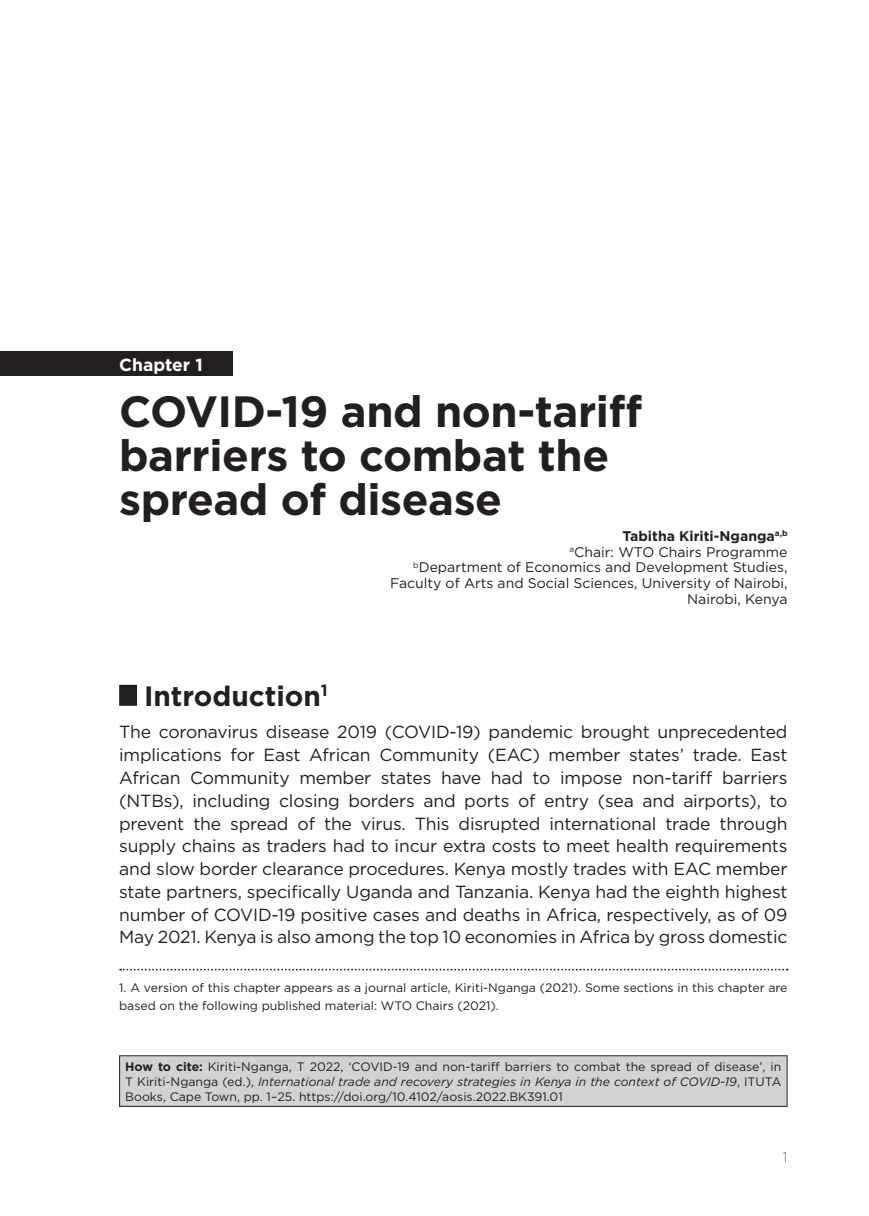
<style>
.page{position:relative;width:869px;height:1216px;background:#fff}
.page>*{position:absolute;margin:0;border:0;box-sizing:border-box;transform-origin:0 0}
.t1{font:700 43.75px/43.8px "Gotham";letter-spacing:-.01em;color:#231f20}
.t2{font:700 28px "Gotham";color:#231f20}
.t3{font:17.5px/22.8px "Gotham";letter-spacing:-.01em;color:#231f20;text-align:justify}
.t4{font:700 17.5px "Gotham";color:#fff}
.t5{font:14px/15.8px "Gotham";color:#231f20;text-align:right}
.t6{font:300 14px "Gotham";color:#57585a}
.t7{font:12.25px/14.7px "Gotham";color:#231f20;text-align:justify}
.s1{font-weight:700}
.s2{font-style:italic}
</style>
<div class="page">
<div style="left:119px;top:1055px;width:667px;height:51px;background:#d1d2d4"></div>
<div style="left:119px;top:1055px;width:668px;height:51px;border:1px solid #231f20"></div>
<div style="left:0;top:351px;width:233px;height:24px;background:#231f20"></div>
<div style="left:119px;top:684px;width:18px;height:21px;background:#231f20"></div>
<svg style="left:120px;top:968px;width:667px;height:2px"></svg>
<p class="t4" style="left:119px;top:353px;width:85px">Chapter 1</p>
<h1 class="t1" style="left:119px;top:389px;width:524px">COVID-19 and non-tariff barriers to combat the spread of disease</h1>
<p class="t5" style="left:390px;top:527px;width:398px"><span class="s1">Tabitha Kiriti-Nganga</span><sup>a,b<br></sup><sup>a</sup>Chair: WTO Chairs Programme<br><sup>b</sup>Department of Economics and Development Studies, Faculty of Arts and Social Sciences, University of Nairobi, Nairobi, Kenya</p>
<h2 class="t2" style="left:144px;top:677px;width:185px">Introduction<sup>1</sup></h2>
<p class="t3" style="left:119px;top:720px;width:669px">The coronavirus disease 2019 (COVID-19) pandemic brought unprecedented implications for East African Community (EAC) member states’ trade. East African Community member states have had to impose non-tariff barriers (NTBs), including closing borders and ports of entry (sea and airports), to prevent the spread of the virus. This disrupted international trade through supply chains as traders had to incur extra costs to meet health requirements and slow border clearance procedures. Kenya mostly trades with EAC member state partners, specifically Uganda and Tanzania. Kenya had the eighth highest number of COVID-19 positive cases and deaths in Africa, respectively, as of 09<br>May 2021. Kenya is also among the top 10 economies in Africa by gross domestic</p>
<p class="t7" style="left:119px;top:979px;width:669px;line-height:17.5px">1. A version of this chapter appears as a journal article, Kiriti-Nganga (2021). Some sections in this chapter are based on the following published material: WTO Chairs (2021).</p>
<p class="t7" style="left:125px;top:1059px;width:657px"><span class="s1">How to cite:</span> Kiriti-Nganga, T 2022, ‘COVID-19 and non-tariff barriers to combat the spread of disease’, in T Kiriti-Nganga (ed.), <span class="s2">International trade and recovery strategies in Kenya in the context of COVID-19</span>, ITUTA Books, Cape Town, pp. 1–25. https://doi.org/10.4102/aosis.2022.BK391.01</p>
<p class="t6" style="left:782px;top:1148px;width:6px">1</p>
</div>
